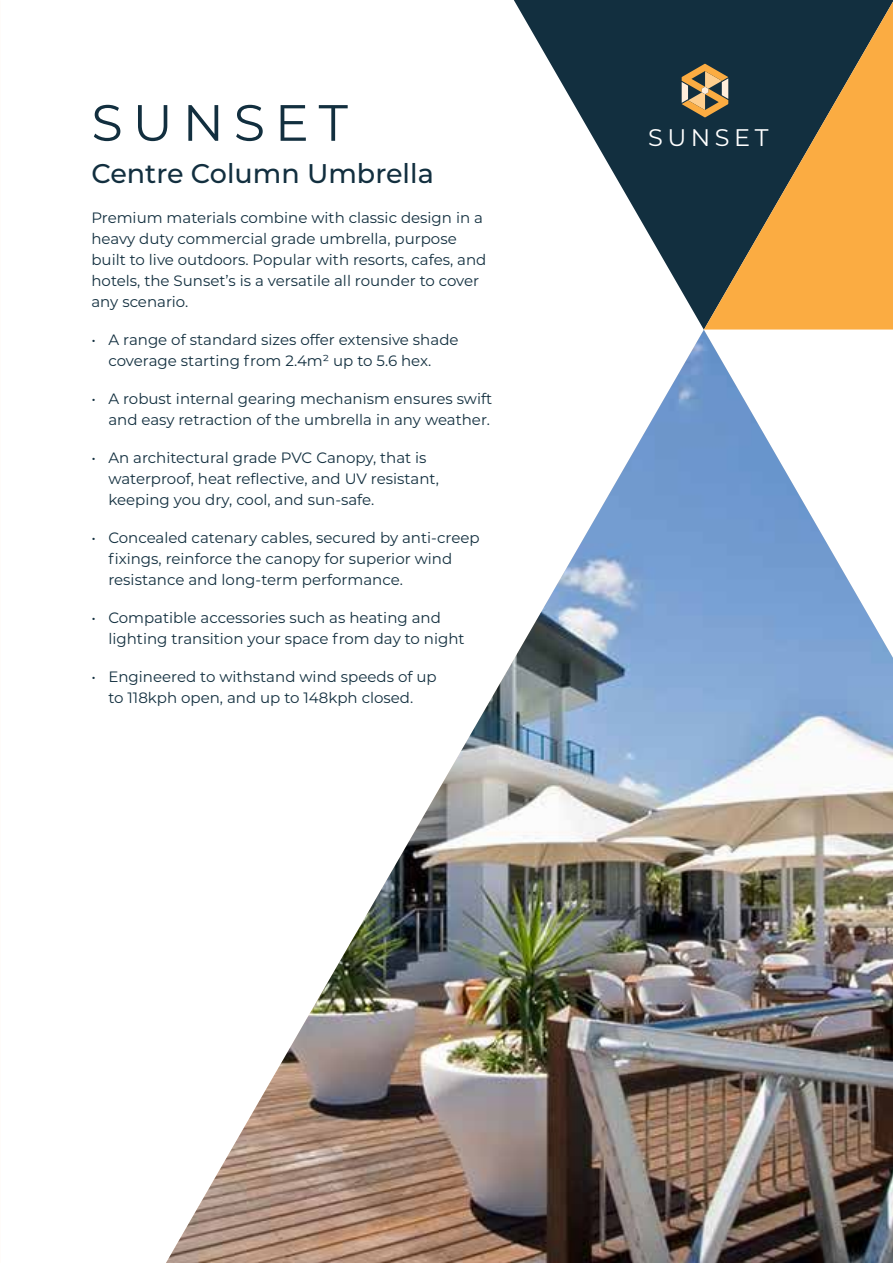
<style>
.page{position:relative;width:893px;height:1263px;background:#fff}
.page>*{position:absolute;margin:0;border:0;box-sizing:border-box;transform-origin:0 0}
.t1{font:51px "Montserrat";letter-spacing:.19em;color:#122f3f}
.t2{font:500 27px "Montserrat";color:#122f3f}
.t3{font:24px "Montserrat";letter-spacing:.19em;color:#fff}
.t4{font:15px/21px "Montserrat";color:#122f3f}
</style>
<div class="page">
<svg style="left:514px;top:0;width:379px;height:330px"></svg>
<svg style="left:704px;top:2px;width:189px;height:328px;background:#8a6f40"></svg>
<img style="left:166px;top:330px;width:727px;height:933px">
<svg style="left:682px;top:64px;width:53px;height:53px;background:#877756"></svg>
<h1 class="t1" style="left:91px;top:88px;width:258px">SUNSET</h1>
<h2 class="t2" style="left:91px;top:154px;width:344px">Centre Column Umbrella</h2>
<p class="t4" style="left:91px;top:206px;width:396px">Premium materials combine with classic design in a heavy duty commercial grade umbrella, purpose built to live outdoors. Popular with resorts, cafes, and hotels, the Sunset’s is a versatile all rounder to cover any scenario.</p>
<p class="t4" style="left:108px;top:329px;width:352px;text-indent:-17px">• A range of standard sizes offer extensive shade coverage starting from 2.4m² up to 5.6 hex.</p>
<p class="t4" style="left:91px;top:388px;width:402px;text-align:right">• A robust internal gearing mechanism ensures swift and easy retraction of the umbrella in any weather.</p>
<p class="t4" style="left:108px;top:447px;width:332px;text-indent:-17px">• An architectural grade PVC Canopy, that is waterproof, heat reflective, and UV resistant, keeping you dry, cool, and sun-safe.</p>
<p class="t4" style="left:108px;top:527px;width:373px;text-indent:-17px">• Concealed catenary cables, secured by anti-creep fixings, reinforce the canopy for superior wind resistance and long-term performance.</p>
<p class="t4" style="left:108px;top:607px;width:358px;text-indent:-17px">• Compatible accessories such as heating and lighting transition your space from day to night</p>
<p class="t4" style="left:91px;top:666px;width:347px;text-align:center">• Engineered to withstand wind speeds of up to 118kph open, and up to 148kph closed.</p>
<h3 class="t3" style="left:648px;top:121px;width:122px">SUNSET</h3>
</div>
